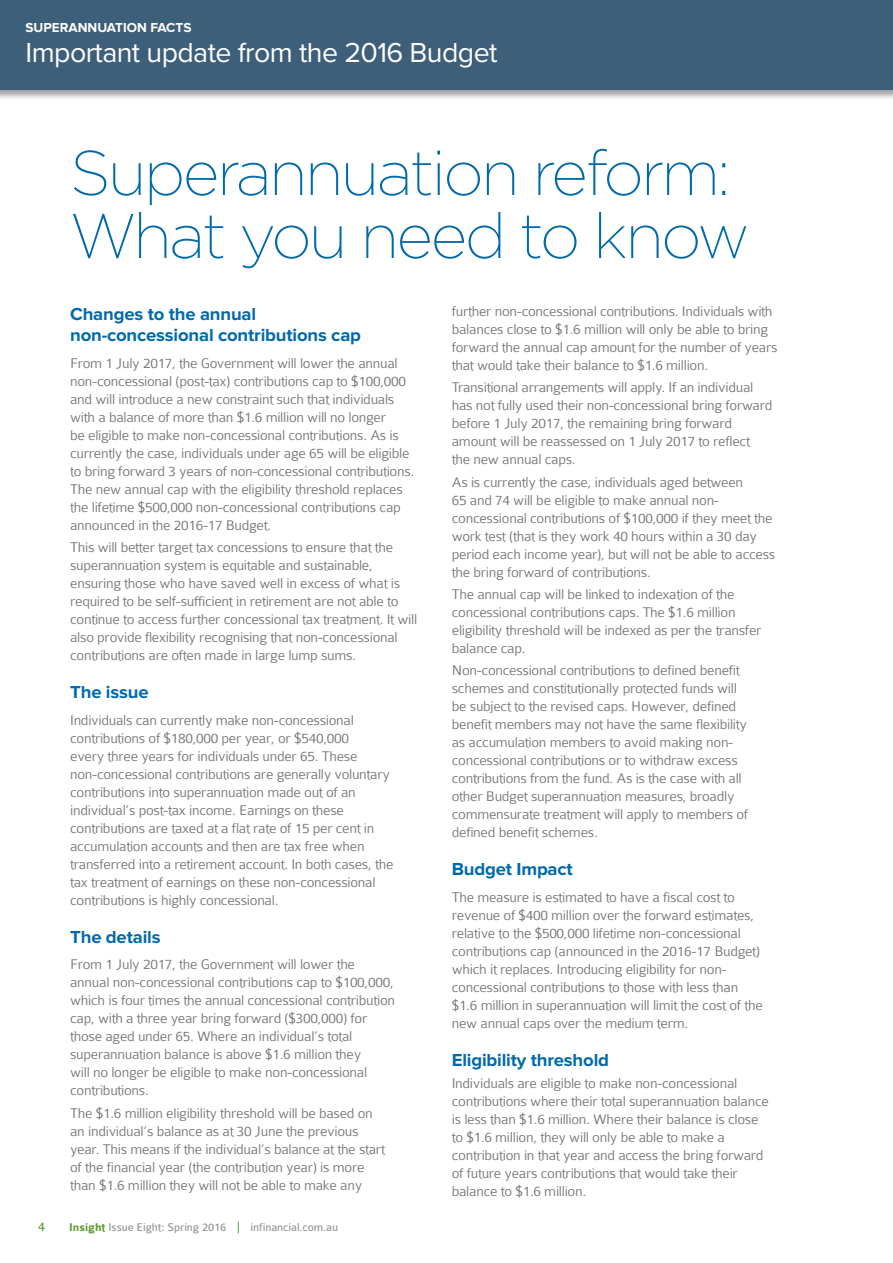
<style>
.page{position:relative;width:893px;height:1263px;background:#fff}
.page>*{position:absolute;margin:0;border:0;box-sizing:border-box;transform-origin:0 0}
.Heading_38pt_Green{font:200 63px/63px "Gotham";letter-spacing:-.04em;color:#0069ab}
.t1{font:28.5px "Proxima Nova";letter-spacing:-.02em;color:#fff}
._03_Subheading_12pt{font:700 18px/21px "Proxima Nova";letter-spacing:-.01em;color:#0069ab}
._01_Body_Copy_10_12{font:700 18px "Proxima Nova";letter-spacing:-.01em;color:#0069ab}
._01_Body_Copy_10_12-2{font:300 15px/18px "Colaborate";letter-spacing:-.02em;color:#767579;scale:1.04 1}
.t2{font:700 13.5px "Proxima Nova";color:#fff}
.t3{font:13.5px "Colaborate";color:#609e34}
.t4{font:12px "Colaborate";letter-spacing:-.01em;color:#939598}
.s1{font-weight:700;color:#609e34}
.s2{font-size:13.5px;color:#609e34}
</style>
<div class="page">
<div style="left:0;top:0;width:893px;height:100px;background:#231f20;opacity:.42"></div>
<div style="left:0;top:0;width:893px;height:89px;background:#3d5f79"></div>
<p class="t2" style="left:26px;top:20px;width:167px">SUPERANNUATION FACTS</p>
<p class="t1" style="left:26px;top:36px;width:473px">Important update from the 2016 Budget</p>
<p class="Heading_38pt_Green" style="left:70px;top:139px;width:681px">Superannuation reform:<br>What you need to know</p>
<p class="_03_Subheading_12pt" style="left:70px;top:304px;width:292px">Changes to the annual non-concessional contributions cap</p>
<p class="_01_Body_Copy_10_12-2" style="left:70px;top:354px;width:332px">From 1 July 2017, the Government will lower the annual non-concessional (post-tax) contributions cap to $100,000 and will introduce a new constraint such that individuals with a balance of more than $1.6 million will no longer<br>be eligible to make non-concessional contributions. As is currently the case, individuals under age 65 will be eligible to bring forward 3 years of non-concessional contributions.<br>The new annual cap with the eligibility threshold replaces the lifetime $500,000 non-concessional contributions cap announced in the 2016-17 Budget.</p>
<p class="_01_Body_Copy_10_12-2" style="left:70px;top:538px;width:335px">This will better target tax concessions to ensure that the superannuation system is equitable and sustainable, ensuring those who have saved well in excess of what is required to be self-sufficient in retirement are not able to continue to access further concessional tax treatment. It will also provide flexibility recognising that non-concessional contributions are often made in large lump sums.</p>
<p class="_03_Subheading_12pt" style="left:70px;top:682px;width:80px">The issue</p>
<p class="_01_Body_Copy_10_12-2" style="left:70px;top:711px;width:312px">Individuals can currently make non-concessional contributions of $180,000 per year, or $540,000<br>every three years for individuals under 65. These non-concessional contributions are generally voluntary contributions into superannuation made out of an individual’s post-tax income. Earnings on these contributions are taxed at a flat rate of 15 per cent in accumulation accounts and then are tax free when transferred into a retirement account. In both cases, the tax treatment of earnings on these non-concessional contributions is highly concessional.</p>
<p class="_03_Subheading_12pt" style="left:70px;top:927px;width:92px">The details</p>
<p class="_01_Body_Copy_10_12-2" style="left:70px;top:955px;width:314px">From 1 July 2017, the Government will lower the annual non-concessional contributions cap to $100,000, which is four times the annual concessional contribution cap, with a three year bring forward ($300,000) for those aged under 65. Where an individual’s total superannuation balance is above $1.6 million they<br>will no longer be eligible to make non-concessional contributions.</p>
<p class="_01_Body_Copy_10_12-2" style="left:70px;top:1104px;width:304px">The $1.6 million eligibility threshold will be based on an individual’s balance as at 30 June the previous year. This means if the individual’s balance at the start of the financial year (the contribution year) is more than $1.6 million they will not be able to make any</p>
<p class="_01_Body_Copy_10_12-2" style="left:452px;top:302px;width:315px">further non-concessional contributions. Individuals with balances close to $1.6 million will only be able to bring forward the annual cap amount for the number of years that would take their balance to $1.6 million.</p>
<p class="_01_Body_Copy_10_12-2" style="left:452px;top:379px;width:310px">Transitional arrangements will apply. If an individual has not fully used their non-concessional bring forward before 1 July 2017, the remaining bring forward amount will be reassessed on 1 July 2017 to reflect<br>the new annual caps.</p>
<p class="_01_Body_Copy_10_12-2" style="left:452px;top:473px;width:313px">As is currently the case, individuals aged between<br>65 and 74 will be eligible to make annual non&shy;concessional contributions of $100,000 if they meet the work test (that is they work 40 hours within a 30 day period each income year), but will not be able to access the bring forward of contributions.</p>
<p class="_01_Body_Copy_10_12-2" style="left:452px;top:585px;width:299px">The annual cap will be linked to indexation of the concessional contributions caps. The $1.6 million eligibility threshold will be indexed as per the transfer balance cap.</p>
<p class="_01_Body_Copy_10_12-2" style="left:452px;top:661px;width:287px">Non-concessional contributions to defined benefit schemes and constitutionally protected funds will be subject to the revised caps. However, defined benefit members may not have the same flexibility as accumulation members to avoid making non&shy;concessional contributions or to withdraw excess contributions from the fund. As is the case with all other Budget superannuation measures, broadly commensurate treatment will apply to members of defined benefit schemes.</p>
<p class="_03_Subheading_12pt" style="left:452px;top:859px;width:123px">Budget Impact</p>
<p class="_01_Body_Copy_10_12-2" style="left:452px;top:888px;width:301px">The measure is estimated to have a fiscal cost to revenue of $400 million over the forward estimates, relative to the $500,000 lifetime non-concessional contributions cap (announced in the 2016-17 Budget) which it replaces. Introducing eligibility for non&shy;concessional contributions to those with less than $1.6 million in superannuation will limit the cost of the new annual caps over the medium term.</p>
<p class="_01_Body_Copy_10_12" style="left:452px;top:1049px;width:159px">Eligibility threshold</p>
<p class="_01_Body_Copy_10_12-2" style="left:452px;top:1074px;width:306px">Individuals are eligible to make non-concessional contributions where their total superannuation balance is less than $1.6 million. Where their balance is close to $1.6 million, they will only be able to make a contribution in that year and access the bring forward of future years contributions that would take their balance to $1.6 million.</p>
<p class="t3" style="left:38px;top:1220px;width:8px">4</p>
<p class="t4" style="left:69px;top:1221px;width:271px"><span class="s1">Insight</span> Issue Eight: Spring 2016 <span class="s2">|</span> infinancial.com.au</p>
</div>
